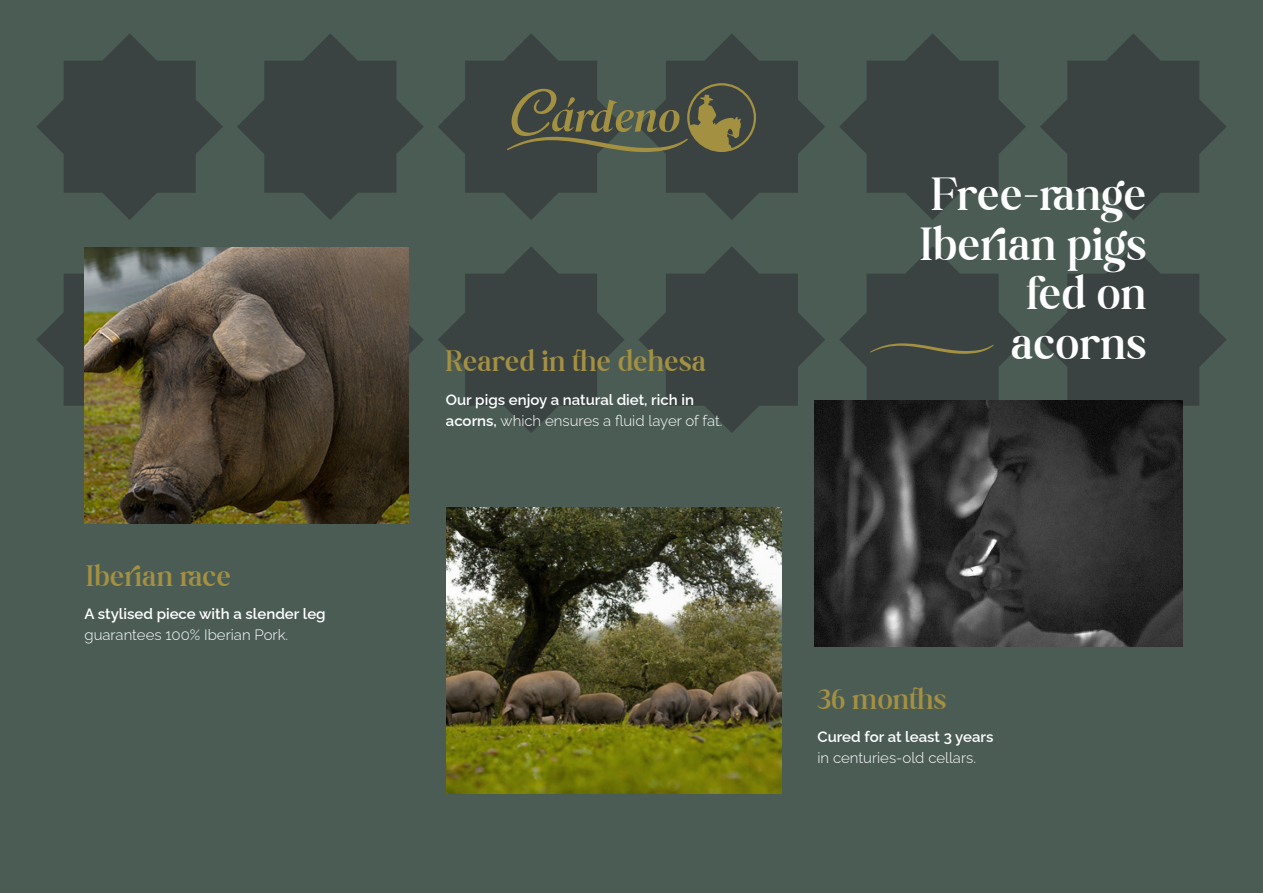
<style>
.page{position:relative;width:1263px;height:893px;background:#4b5c55}
.page>*{position:absolute;margin:0;border:0;box-sizing:border-box;transform-origin:0 0}
.t1{font:300 49.5px/49.5px "Boston Angel";color:#fff;text-align:right}
.t2{font:300 31.5px "Boston Angel";color:#a39041}
.t3{font:600 15px/21px "Raleway";color:#fff}
.t4{font:300 15px "Raleway";color:#fff}
.s1{font-weight:300}
</style>
<div class="page">
<svg style="left:36px;top:246px;width:94px;height:160px"></svg>
<svg style="left:330px;top:246px;width:94px;height:187px"></svg>
<svg style="left:438px;top:247px;width:186px;height:186px"></svg>
<svg style="left:639px;top:247px;width:186px;height:186px"></svg>
<svg style="left:1040px;top:246px;width:187px;height:160px"></svg>
<svg style="left:36px;top:33px;width:187px;height:187px"></svg>
<svg style="left:237px;top:33px;width:187px;height:187px"></svg>
<svg style="left:839px;top:33px;width:187px;height:187px"></svg>
<svg style="left:1040px;top:33px;width:187px;height:187px"></svg>
<img style="left:84px;top:247px;width:324px;height:276px">
<img style="left:446px;top:507px;width:335px;height:286px">
<img style="left:814px;top:400px;width:369px;height:246px">
<svg style="left:839px;top:246px;width:187px;height:187px"></svg>
<svg style="left:438px;top:34px;width:387px;height:186px"></svg>
<h2 class="t2" style="left:86px;top:556px;width:147px">Iberian race</h2>
<p class="t3" style="left:85px;top:601px;width:243px">A stylised piece with a slender leg</p>
<p class="t4" style="left:85px;top:623px;width:205px">guarantees 100% Iberian Pork.</p>
<h2 class="t2" style="left:445px;top:342px;width:263px">Reared in the dehesa</h2>
<p class="t3" style="left:446px;top:387px;width:278px">Our pigs enjoy a natural diet, rich in acorns, <span class="s1">which ensures a fluid layer of fat.</span></p>
<h1 class="t1" style="left:919px;top:169px;width:229px">Free-range<br>Iberian pigs fed on acorns</h1>
<h2 class="t2" style="left:817px;top:680px;width:131px">36 months</h2>
<p class="t3" style="left:817px;top:725px;width:178px">Cured for at least 3 years</p>
<p class="t4" style="left:817px;top:746px;width:160px">in centuries-old cellars.</p>
</div>
